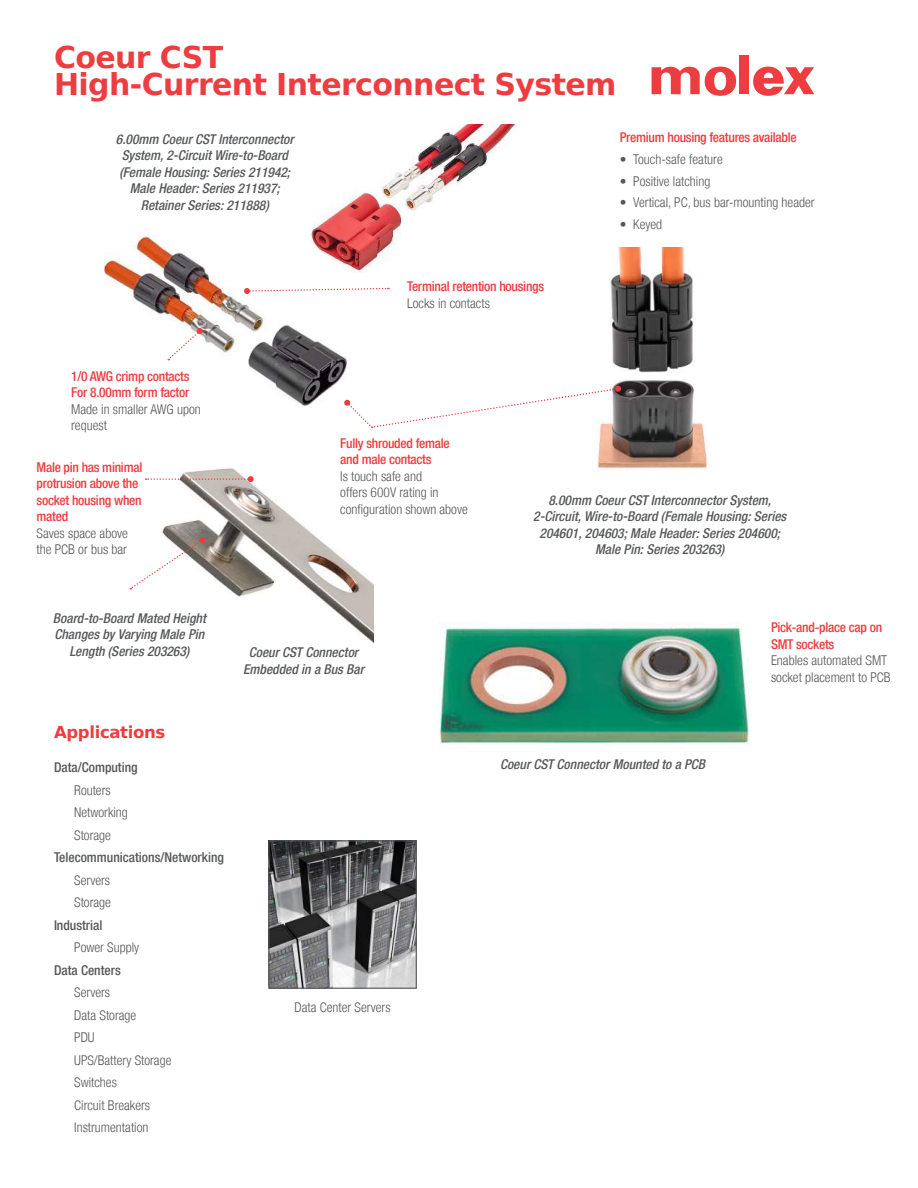
<style>
.page{position:relative;width:918px;height:1188px;background:#fff}
.page>*{position:absolute;margin:0;border:0;box-sizing:border-box;transform-origin:0 0}
.t1{font:700 30px/27px "Bitstream Vera Sans";letter-spacing:-.02em;color:#ee3d41}
.t2{font:700 16.5px "Bitstream Vera Sans";letter-spacing:-.02em;color:#ee3d41}
.t3{font:italic 500 condensed 13.5px/16.5px "Helvetica Neue LTW1 G";color:#57585b;text-align:center}
.t4{font:300 condensed 13.5px/22.5px "Helvetica Neue LT";color:#57585b}
.t5{font:500 condensed 13.5px/16.5px "Helvetica Neue LT";letter-spacing:-.02em;color:#ee3d41}
.t6{font:500 condensed 13.5px "Helvetica Neue LT";color:#57585b}
</style>
<div class="page">
<img style="left:312px;top:124px;width:205px;height:144px">
<img style="left:104px;top:231px;width:266px;height:176px">
<img style="left:597px;top:248px;width:110px;height:222px">
<img style="left:145px;top:468px;width:228px;height:178px">
<div style="left:739px;top:56px;width:10px;height:38px;background:#ee3d41"></div>
<svg style="left:652px;top:66px;width:84px;height:30px"></svg>
<svg style="left:753px;top:67px;width:61px;height:29px"></svg>
<img style="left:270px;top:842px;width:145px;height:145px">
<div style="left:268px;top:840px;width:149px;height:149px;border:1px solid #57585b"></div>
<img style="left:439px;top:623px;width:312px;height:122px">
<svg style="left:167px;top:328px;width:36px;height:33px"></svg>
<svg style="left:244px;top:287px;width:145px;height:7px"></svg>
<svg style="left:344px;top:386px;width:277px;height:42px"></svg>
<svg style="left:146px;top:476px;width:108px;height:6px"></svg>
<svg style="left:129px;top:537px;width:77px;height:53px"></svg>
<h1 class="t1" style="left:54px;top:46px;width:564px">Coeur CST<br>High-Current Interconnect System</h1>
<p class="t3" style="left:116px;top:132px;width:179px">6.00mm Coeur CST Interconnector<br>System, 2-Circuit Wire-to-Board (Female Housing: Series 211942;<br>Male Header: Series 211937;<br>Retainer Series: 211888)</p>
<p class="t5" style="left:71px;top:369px;width:120px">1/0 AWG crimp contacts<br>For 8.00mm form factor</p>
<p class="t4" style="left:71px;top:402px;width:131px;line-height:16.5px">Made in smaller AWG upon request</p>
<p class="t5" style="left:37px;top:460px;width:107px">Male pin has minimal protrusion above the socket housing when mated</p>
<p class="t4" style="left:37px;top:526px;width:93px;line-height:16.5px">Saves space above the PCB or bus bar</p>
<p class="t5" style="left:407px;top:279px;width:139px">Terminal retention housings</p>
<p class="t4" style="left:407px;top:293px;width:84px">Locks in contacts</p>
<p class="t5" style="left:620px;top:130px;width:179px">Premium housing features available</p>
<p class="t4" style="left:620px;top:149px;width:105px">• Touch-safe feature</p>
<p class="t4" style="left:620px;top:171px;width:92px">• Positive latching</p>
<p class="t4" style="left:620px;top:193px;width:196px">• Vertical, PC, bus bar-mounting header</p>
<p class="t4" style="left:620px;top:214px;width:44px">• Keyed</p>
<p class="t5" style="left:340px;top:436px;width:111px">Fully shrouded female and male contacts</p>
<p class="t4" style="left:340px;top:469px;width:129px;line-height:16.5px">Is touch safe and<br>offers 600V rating in<br>con昀椀guration shown above</p>
<p class="t3" style="left:533px;top:493px;width:255px">8.00mm Coeur CST Interconnector System, 2-Circuit, Wire-to-Board (Female Housing: Series 204601, 204603; Male Header: Series 204600; Male Pin: Series 203263)</p>
<p class="t3" style="left:53px;top:611px;width:154px">Board-to-Board Mated Height<br>Changes by Varying Male Pin<br>Length (Series 203263)</p>
<p class="t3" style="left:243px;top:645px;width:122px">Coeur CST Connector<br>Embedded in a Bus Bar</p>
<p class="t2" style="left:54px;top:725px;width:113px">Applications</p>
<p class="t6" style="left:54px;top:762px;width:85px">Data/Computing</p>
<p class="t4" style="left:74px;top:780px;width:55px">Routers<br>Networking<br>Storage</p>
<p class="t6" style="left:54px;top:852px;width:172px">Telecommunications/Networking</p>
<p class="t4" style="left:74px;top:870px;width:38px">Servers<br>Storage</p>
<p class="t6" style="left:54px;top:920px;width:50px">Industrial</p>
<p class="t4" style="left:74px;top:936px;width:66px">Power Supply</p>
<p class="t6" style="left:54px;top:965px;width:68px">Data Centers</p>
<p class="t4" style="left:74px;top:982px;width:99px">Servers<br>Data Storage<br>PDU<br>UPS/Battery Storage<br>Switches<br>Circuit Breakers<br>Instrumentation</p>
<p class="t4" style="left:295px;top:997px;width:98px">Data Center Servers</p>
<p class="t3" style="left:500px;top:757px;width:207px">Coeur CST Connector Mounted to a PCB</p>
<p class="t5" style="left:771px;top:620px;width:113px">Pick-and-place cap on<br>SMT sockets</p>
<p class="t4" style="left:771px;top:653px;width:121px;line-height:16.5px">Enables automated SMT socket placement to PCB</p>
</div>
